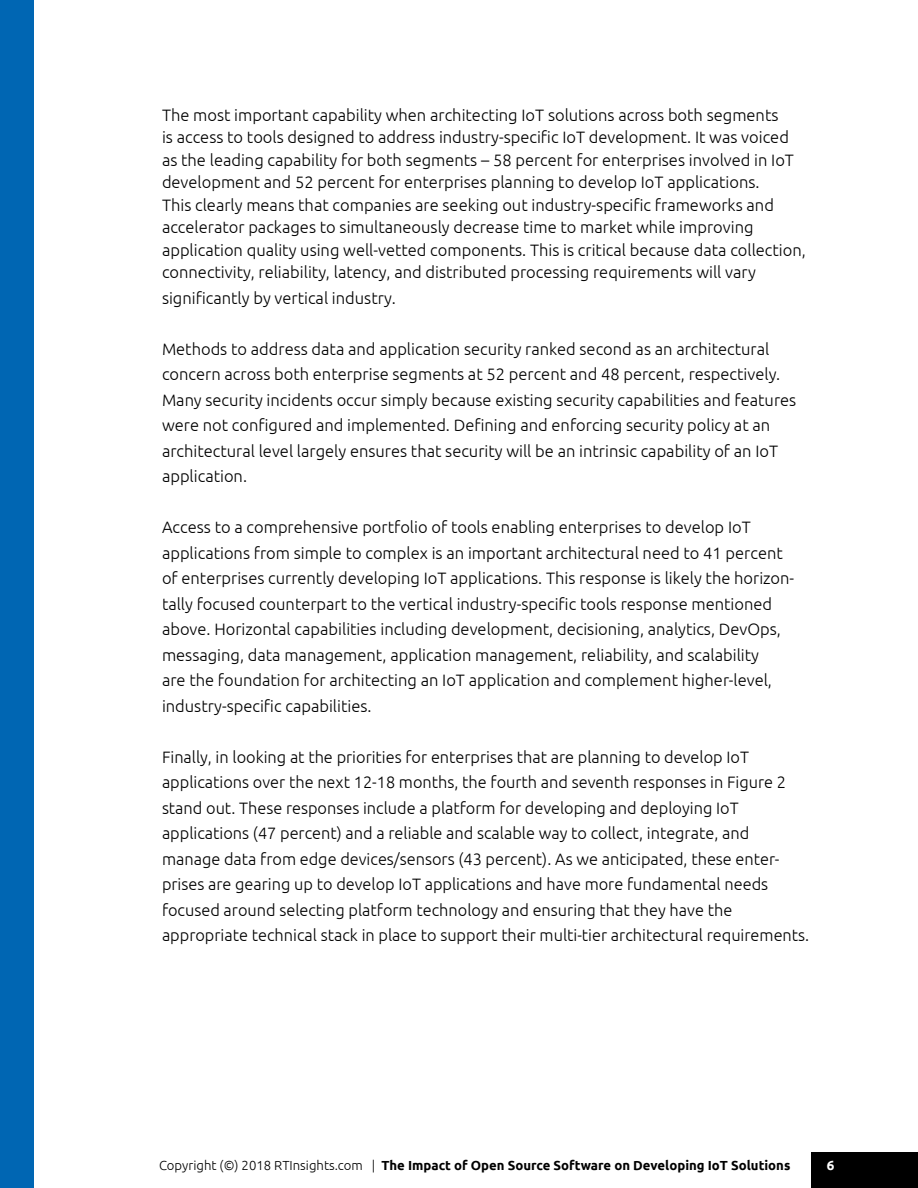
<style>
.page{position:relative;width:918px;height:1188px;background:#fff}
.page>*{position:absolute;margin:0;border:0;box-sizing:border-box;transform-origin:0 0}
.t1{font:300 16.5px/25.5px "Ubuntu";color:#000}
.t2{font:700 13.5px "Ubuntu";color:#fff}
.t3{font:700 13.2px "Ubuntu";color:#000}
.s1{font-weight:300}
</style>
<div class="page">
<div style="left:812px;top:1152px;width:106px;height:36px;background:#000"></div>
<div style="left:0;top:0;width:33px;height:1188px;background:#0066b3"></div>
<p class="t1" style="left:162px;top:105px;width:645px;line-height:22.5px">The most important capability when architecting IoT solutions across both segments<br>is access to tools designed to address industry-specific IoT development. It was voiced as the leading capability for both segments – 58 percent for enterprises involved in IoT development and 52 percent for enterprises planning to develop IoT applications.<br>This clearly means that companies are seeking out industry-specific frameworks and accelerator packages to simultaneously decrease time to market while improving application quality using well-vetted components. This is critical because data collection, connectivity, reliability, latency, and distributed processing requirements will vary</p>
<p class="t1" style="left:162px;top:285px;width:235px">significantly by vertical industry.</p>
<p class="t1" style="left:162px;top:337px;width:636px">Methods to address data and application security ranked second as an architectural concern across both enterprise segments at 52 percent and 48 percent, respectively.<br>Many security incidents occur simply because existing security capabilities and features were not configured and implemented. Defining and enforcing security policy at an architectural level largely ensures that security will be an intrinsic capability of an IoT application.</p>
<p class="t1" style="left:162px;top:516px;width:634px">Access to a comprehensive portfolio of tools enabling enterprises to develop IoT applications from simple to complex is an important architectural need to 41 percent of enterprises currently developing IoT applications. This response is likely the horizon&shy;tally focused counterpart to the vertical industry-specific tools response mentioned above. Horizontal capabilities including development, decisioning, analytics, DevOps, messaging, data management, application management, reliability, and scalability<br>are the foundation for architecting an IoT application and complement higher-level, industry-specific capabilities.</p>
<p class="t1" style="left:162px;top:745px;width:649px">Finally, in looking at the priorities for enterprises that are planning to develop IoT applications over the next 12-18 months, the fourth and seventh responses in Figure 2 stand out. These responses include a platform for developing and deploying IoT applications (47 percent) and a reliable and scalable way to collect, integrate, and manage data from edge devices/sensors (43 percent). As we anticipated, these enter&shy;prises are gearing up to develop IoT applications and have more fundamental needs focused around selecting platform technology and ensuring that they have the appropriate technical stack in place to support their multi-tier architectural requirements.</p>
<p class="t3" style="left:159px;top:1160px;width:633px"><span class="s1">Copyright (©) 2018 RTInsights.com |</span> The Impact of Open Source Software on Developing IoT Solutions</p>
<p class="t2" style="left:827px;top:1160px;width:9px">6</p>
</div>
